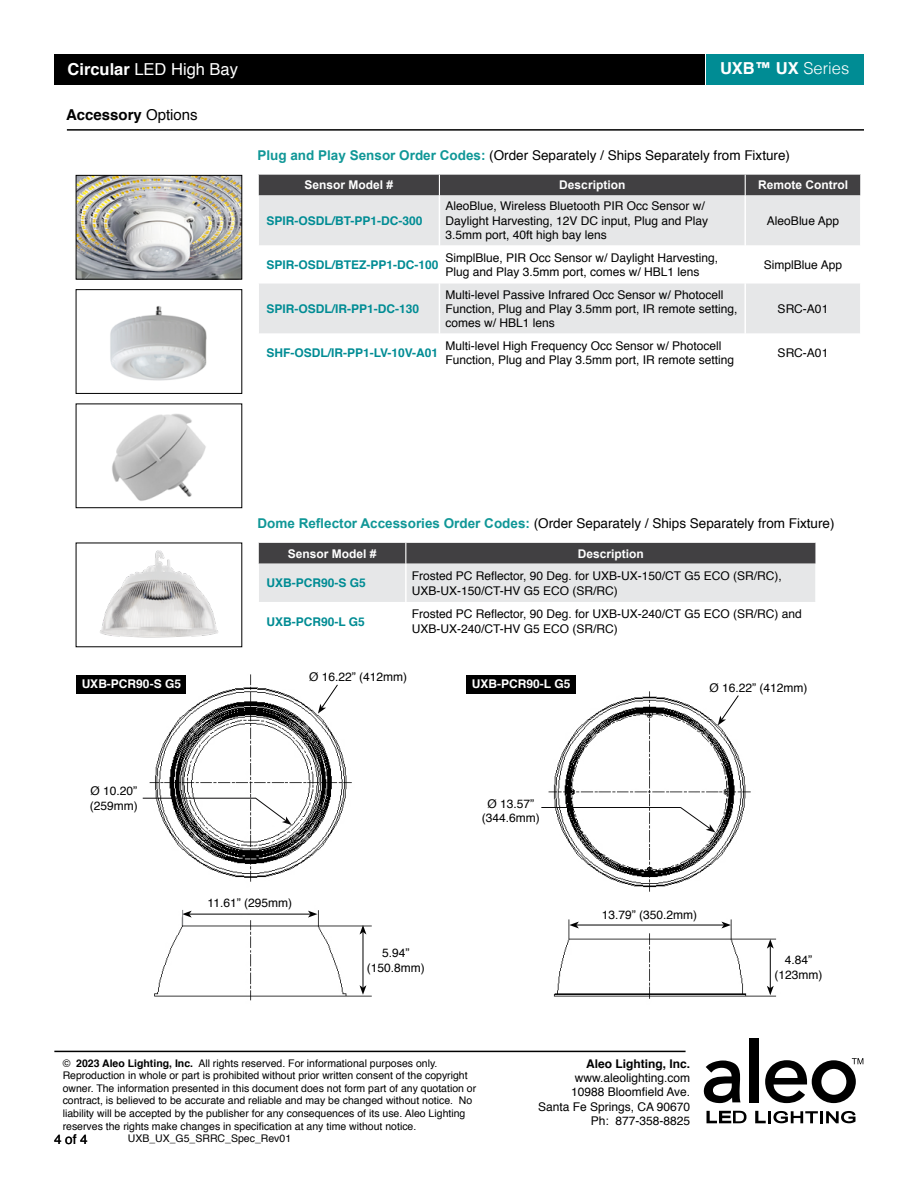
<style>
.page{position:relative;width:918px;height:1188px;background:#fff}
.page>*{position:absolute;margin:0;border:0;box-sizing:border-box;transform-origin:0 0}
.t1{font:16.5px "Helvetica";color:#fff}
.t2{font:700 16.5px "Helvetica";color:#fff}
.t3{font:700 15px "Helvetica";color:#000}
.t4{font:13.5px "Helvetica";color:#000}
.t5{font:12px/14.4px "Helvetica";color:#000}
.t6{font:700 12px "Helvetica";color:#008c94}
.t7{font:700 12px "Arial";color:#fff}
.t8{font:700 12px "Helvetica";color:#fff}
.t9{font:700 12px "Helvetica";color:#000}
.t10{font:10.5px/12.6px "Helvetica";color:#000}
.s1{font-weight:700}
.s2{font-weight:300}
.s3{font-weight:400}
.s4{font-family:"Arial";font-weight:700;color:#109797}
</style>
<div class="page">
<svg style="left:703px;top:1060px;width:38px;height:43px"></svg>
<div style="left:749px;top:1039px;width:9px;height:64px;background:#000"></div>
<svg style="left:765px;top:1058px;width:98px;height:45px"></svg>
<svg style="left:707px;top:1111px;width:40px;height:12px"></svg>
<svg style="left:755px;top:1111px;width:101px;height:12px"></svg>
<hr style="left:54px;top:1051px;width:632px;height:1px;background:#000">
<div style="left:54px;top:54px;width:650px;height:30px;background:#000"></div>
<div style="left:707px;top:54px;width:157px;height:30px;background:#008c94"></div>
<hr style="left:67px;top:129px;width:797px;height:2px;background:#000">
<img style="left:78px;top:177px;width:162px;height:101px">
<div style="left:76px;top:175px;width:166px;height:105px;border:1px solid #000"></div>
<svg style="left:259px;top:195px;width:601px;height:138px;fill:#e6e7e8"></svg>
<div style="left:258px;top:175px;width:603px;height:20px;background:#414042"></div>
<hr style="left:439px;top:195px;width:1px;height:50px;background:#fff">
<hr style="left:744px;top:195px;width:2px;height:50px;background:#fff">
<hr style="left:439px;top:245px;width:1px;height:39px;background:#fff">
<hr style="left:744px;top:245px;width:2px;height:39px;background:#fff">
<hr style="left:439px;top:284px;width:1px;height:49px;background:#fff">
<hr style="left:744px;top:284px;width:2px;height:49px;background:#fff">
<svg style="left:258px;top:543px;width:557px;height:59px;background:#acadae"></svg>
<hr style="left:405px;top:564px;width:2px;height:38px;background:#fff">
<hr style="left:257px;top:564px;width:2px;height:38px;background:#fff">
<img style="left:110px;top:306px;width:97px;height:75px">
<div style="left:76px;top:289px;width:166px;height:105px;border:1px solid #000"></div>
<img style="left:112px;top:413px;width:94px;height:88px">
<div style="left:76px;top:403px;width:166px;height:105px;border:1px solid #000"></div>
<img style="left:100px;top:550px;width:118px;height:88px">
<img style="left:142px;top:674px;width:635px;height:327px">
<hr style="left:189px;top:914px;width:121px;height:1px;background:#000">
<svg style="left:308px;top:911px;width:9px;height:7px"></svg>
<svg style="left:318px;top:684px;width:21px;height:30px"></svg>
<svg style="left:718px;top:695px;width:21px;height:30px"></svg>
<svg style="left:680px;top:806px;width:35px;height:26px"></svg>
<hr style="left:541px;top:807px;width:140px;height:1px;background:#0b0a0b">
<svg style="left:255px;top:797px;width:37px;height:28px"></svg>
<hr style="left:143px;top:798px;width:113px;height:1px;background:#0b0a0b">
<hr style="left:363px;top:932px;width:1px;height:56px;background:#000">
<svg style="left:360px;top:925px;width:6px;height:10px"></svg>
<svg style="left:360px;top:985px;width:6px;height:10px"></svg>
<hr style="left:770px;top:946px;width:1px;height:42px;background:#000">
<svg style="left:767px;top:939px;width:7px;height:10px"></svg>
<svg style="left:767px;top:986px;width:7px;height:9px"></svg>
<hr style="left:576px;top:925px;width:148px;height:1px;background:#000">
<svg style="left:721px;top:922px;width:10px;height:6px"></svg>
<svg style="left:569px;top:922px;width:10px;height:6px"></svg>
<svg style="left:182px;top:910px;width:10px;height:15px"></svg>
<div style="left:466px;top:675px;width:110px;height:19px;background:#000"></div>
<div style="left:76px;top:675px;width:110px;height:19px;background:#000"></div>
<h1 class="t1" style="left:68px;top:57px;width:172px"><span class="s1">Circular</span> LED High Bay</h1>
<h1 class="t2" style="left:720px;top:55px;width:131px">UXB™ UX <span class="s2">Series</span></h1>
<p class="t3" style="left:66px;top:102px;width:133px">Accessory <span class="s3">Options</span></p>
<p class="t4" style="left:257px;top:145px;width:534px"><span class="s4">Plug and Play Sensor Order Codes:</span> (Order Separately / Ships Separately from Fixture)</p>
<p class="t7" style="left:304px;top:177px;width:90px">Sensor Model #</p>
<p class="t7" style="left:559px;top:177px;width:68px">Description</p>
<p class="t7" style="left:758px;top:177px;width:91px">Remote Control</p>
<p class="t6" style="left:266px;top:211px;width:158px">SPIR-OSDL/BT-PP1-DC-300</p>
<p class="t5" style="left:445px;top:199px;width:264px">AleoBlue, Wireless Bluetooth PIR Occ Sensor w/<br>Daylight Harvesting, 12V DC input, Plug and Play<br>3.5mm port, 40ft high bay lens</p>
<p class="t5" style="left:767px;top:214px;width:74px">AleoBlue App</p>
<p class="t6" style="left:266px;top:255px;width:174px">SPIR-OSDL/BTEZ-PP1-DC-100</p>
<p class="t5" style="left:445px;top:251px;width:274px">SimplBlue, PIR Occ Sensor w/ Daylight Harvesting,<br>Plug and Play 3.5mm port, comes w/ HBL1 lens</p>
<p class="t5" style="left:764px;top:258px;width:80px">SimplBlue App</p>
<p class="t6" style="left:266px;top:299px;width:154px">SPIR-OSDL/IR-PP1-DC-130</p>
<p class="t5" style="left:445px;top:287px;width:294px">Multi-level Passive Infrared Occ Sensor w/ Photocell<br>Function, Plug and Play 3.5mm port, IR remote setting, comes w/ HBL1 lens</p>
<p class="t5" style="left:778px;top:302px;width:52px">SRC-A01</p>
<p class="t6" style="left:266px;top:343px;width:173px">SHF-OSDL/IR-PP1-LV-10V-A01</p>
<p class="t5" style="left:445px;top:339px;width:290px">Multi-level High Frequency Occ Sensor w/ Photocell<br>Function, Plug and Play 3.5mm port, IR remote setting</p>
<p class="t5" style="left:778px;top:346px;width:52px">SRC-A01</p>
<p class="t4" style="left:257px;top:513px;width:579px"><span class="s4">Dome Reflector Accessories Order Codes:</span> (Order Separately / Ships Separately from Fixture)</p>
<p class="t7" style="left:288px;top:545px;width:90px">Sensor Model #</p>
<p class="t7" style="left:578px;top:545px;width:68px">Description</p>
<p class="t6" style="left:266px;top:573px;width:101px">UXB-PCR90-S G5</p>
<p class="t5" style="left:412px;top:569px;width:371px">Frosted PC Reflector, 90 Deg. for UXB-UX-150/CT G5 ECO (SR/RC),<br>UXB-UX-150/CT-HV G5 ECO (SR/RC)</p>
<p class="t6" style="left:266px;top:612px;width:100px">UXB-PCR90-L G5</p>
<p class="t5" style="left:412px;top:607px;width:391px">Frosted PC Reflector, 90 Deg. for UXB-UX-240/CT G5 ECO (SR/RC) and<br>UXB-UX-240/CT-HV G5 ECO (SR/RC)</p>
<p class="t5" style="left:309px;top:670px;width:100px">Ø 16.22” (412mm)</p>
<p class="t8" style="left:82px;top:675px;width:101px">UXB-PCR90-S G5</p>
<p class="t8" style="left:472px;top:675px;width:100px">UXB-PCR90-L G5</p>
<p class="t5" style="left:710px;top:681px;width:100px">Ø 16.22” (412mm)</p>
<p class="t5" style="left:90px;top:784px;width:49px">Ø 10.20” (259mm)</p>
<p class="t5" style="left:208px;top:896px;width:86px">11.61” (295mm)</p>
<p class="t5" style="left:482px;top:797px;width:60px;text-align:center">Ø 13.57” (344.6mm)</p>
<p class="t5" style="left:602px;top:908px;width:97px">13.79” (350.2mm)</p>
<p class="t5" style="left:367px;top:946px;width:60px;text-align:center">5.94” (150.8mm)</p>
<p class="t5" style="left:774px;top:953px;width:49px;text-align:center">4.84” (123mm)</p>
<p class="t10" style="left:63px;top:1057px;width:415px">© <span class="s1">2023 Aleo Lighting, Inc.</span> All rights reserved. For informational purposes only.<br>Reproduction in whole or part is prohibited without prior written consent of the copyright owner. The information presented in this document does not form part of any quotation or contract, is believed to be accurate and reliable and may be changed without notice. No liability will be accepted by the publisher for any consequences of its use. Aleo Lighting reserves the rights make changes in specification at any time without notice.</p>
<p class="t4" style="left:54px;top:1129px;width:35px">4 of 4</p>
<p class="t10" style="left:128px;top:1132px;width:165px">UXB_UX_G5_SRRC_Spec_Rev01</p>
<p class="t9" style="left:586px;top:1054px;width:106px">Aleo Lighting, Inc.</p>
<p class="t5" style="left:538px;top:1071px;width:154px;text-align:right">www.aleolighting.com<br>10988 Bloomfield Ave.<br>Santa Fe Springs, CA 90670<br>Ph: 877-358-8825</p>
</div>
